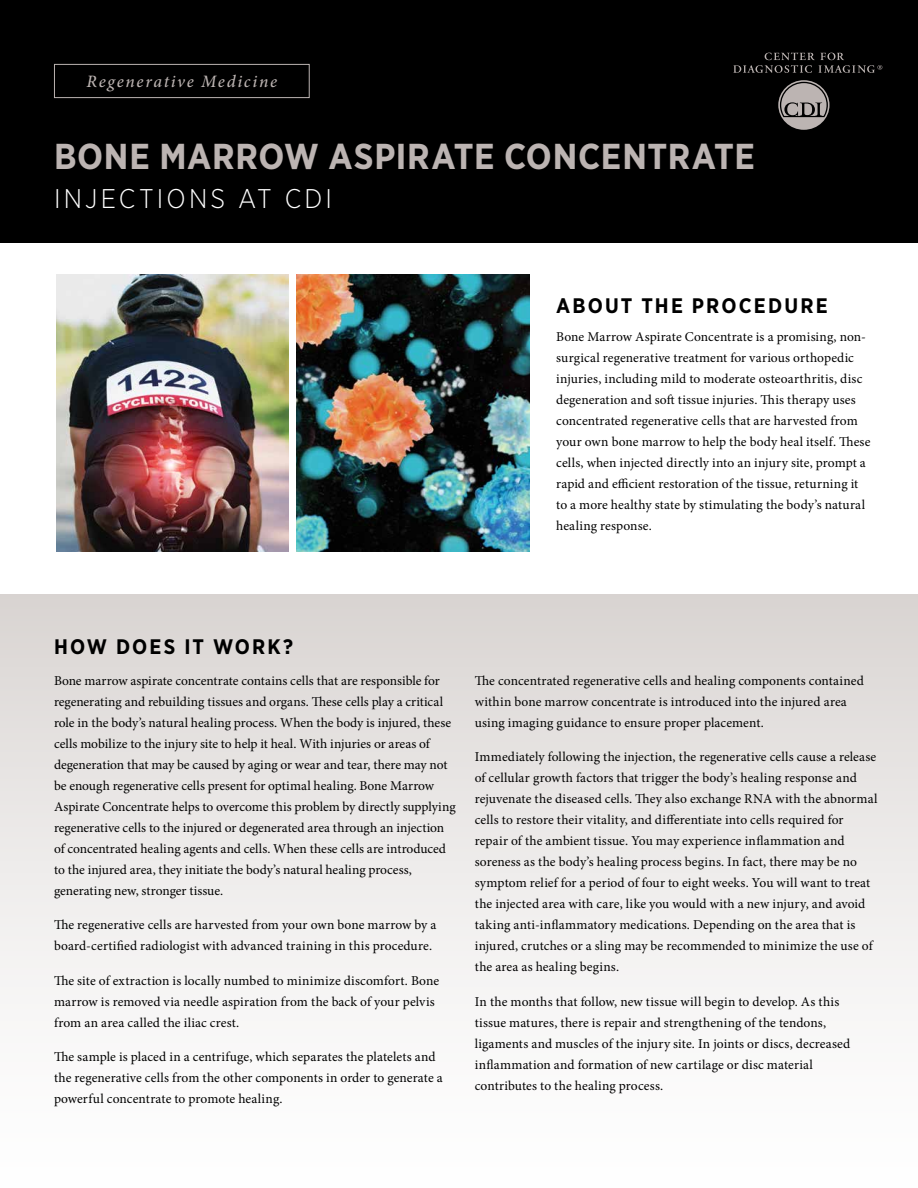
<style>
.page{position:relative;width:918px;height:1188px;background:#fff}
.page>*{position:absolute;margin:0;border:0;box-sizing:border-box;transform-origin:0 0}
.t1{font:700 36px "Gotham Narrow";letter-spacing:.02em;color:#bcb4b2}
.t2{font:300 27px "Gotham Narrow";letter-spacing:.12em;color:#fff}
.t3{font:700 21px "Gotham Narrow";letter-spacing:.1em;color:#000}
.t4{font:italic 500 17.4px "Minion Pro";letter-spacing:.1em;color:#bcb4b2}
.t5{font:13.5px/21px "Minion Pro";letter-spacing:.005em;color:#000}
</style>
<div class="page">
<div style="left:0;top:594px;width:918px;height:594px;background:linear-gradient(to bottom,#dbd6d4,#fff)"></div>
<div style="left:0;top:0;width:918px;height:243px;background:#000"></div>
<img style="left:56px;top:275px;width:233px;height:276px">
<img style="left:297px;top:275px;width:233px;height:276px">
<svg style="left:778px;top:80px;width:52px;height:50px"></svg>
<svg style="left:733px;top:52px;width:149px;height:21px"></svg>
<div style="left:54px;top:64px;width:256px;height:34px;border:1px solid #bcb4b2"></div>
<p class="t4" style="left:87px;top:69px;width:192px">Regenerative Medicine</p>
<h1 class="t1" style="left:54px;top:134px;width:702px">BONE MARROW ASPIRATE CONCENTRATE</h1>
<h2 class="t2" style="left:54px;top:182px;width:280px">INJECTIONS AT CDI</h2>
<h3 class="t3" style="left:556px;top:292px;width:273px">ABOUT THE PROCEDURE</h3>
<p class="t5" style="left:556px;top:326px;width:316px">Bone Marrow Aspirate Concentrate is a promising, non&shy;surgical regenerative treatment for various orthopedic injuries, including mild to moderate osteoarthritis, disc degeneration and soft tissue injuries. This therapy uses concentrated regenerative cells that are harvested from your own bone marrow to help the body heal itself. These cells, when injected directly into an injury site, prompt a rapid and efficient restoration of the tissue, returning it to a more healthy state by stimulating the body’s natural healing response.</p>
<h3 class="t3" style="left:54px;top:633px;width:241px">HOW DOES IT WORK?</h3>
<p class="t5" style="left:54px;top:670px;width:403px">Bone marrow aspirate concentrate contains cells that are responsible for regenerating and rebuilding tissues and organs. These cells play a critical role in the body’s natural healing process. When the body is injured, these cells mobilize to the injury site to help it heal. With injuries or areas of degeneration that may be caused by aging or wear and tear, there may not be enough regenerative cells present for optimal healing. Bone Marrow Aspirate Concentrate helps to overcome this problem by directly supplying regenerative cells to the injured or degenerated area through an injection of concentrated healing agents and cells. When these cells are introduced to the injured area, they initiate the body’s natural healing process, generating new, stronger tissue.</p>
<p class="t5" style="left:54px;top:914px;width:384px">The regenerative cells are harvested from your own bone marrow by a board-certified radiologist with advanced training in this procedure.</p>
<p class="t5" style="left:54px;top:970px;width:387px">The site of extraction is locally numbed to minimize discomfort. Bone marrow is removed via needle aspiration from the back of your pelvis from an area called the iliac crest.</p>
<p class="t5" style="left:54px;top:1046px;width:390px">The sample is placed in a centrifuge, which separates the platelets and the regenerative cells from the other components in order to generate a powerful concentrate to promote healing.</p>
<p class="t5" style="left:475px;top:670px;width:391px">The concentrated regenerative cells and healing components contained within bone marrow concentrate is introduced into the injured area using imaging guidance to ensure proper placement.</p>
<p class="t5" style="left:475px;top:747px;width:404px">Immediately following the injection, the regenerative cells cause a release of cellular growth factors that trigger the body’s healing response and rejuvenate the diseased cells. They also exchange RNA with the abnormal cells to restore their vitality, and differentiate into cells required for repair of the ambient tissue. You may experience inflammation and soreness as the body’s healing process begins. In fact, there may be no symptom relief for a period of four to eight weeks. You will want to treat the injected area with care, like you would with a new injury, and avoid taking anti-inflammatory medications. Depending on the area that is injured, crutches or a sling may be recommended to minimize the use of the area as healing begins.</p>
<p class="t5" style="left:475px;top:991px;width:377px">In the months that follow, new tissue will begin to develop. As this tissue matures, there is repair and strengthening of the tendons, ligaments and muscles of the injury site. In joints or discs, decreased inflammation and formation of new cartilage or disc material contributes to the healing process.</p>
</div>
